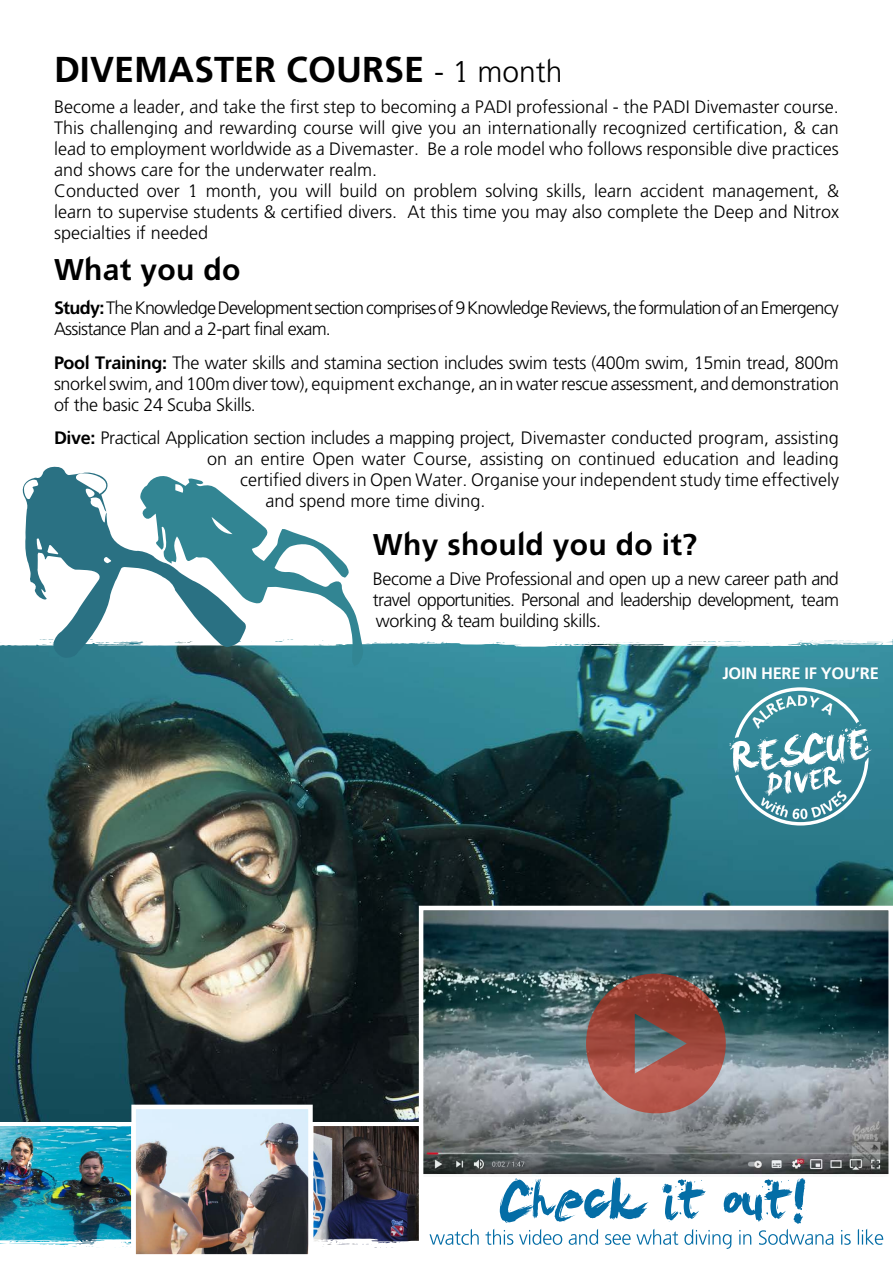
<style>
.page{position:relative;width:893px;height:1263px;background:#fff}
.page>*{position:absolute;margin:0;border:0;box-sizing:border-box;transform-origin:0 0}
.t1{font:36px "Freeway Demi";color:#000}
.t2{font:30px "Freeway Demi";letter-spacing:.01em;color:#000}
.t3{font:300 18px/21px "Freeway";color:#000;text-align:justify}
.t4{font:300 18px/21px "Freeway";letter-spacing:-.04em;color:#000}
.t5{font:300 18px "Freeway";letter-spacing:-.02em;color:#000}
.t6{font:16.5px "Freeway Demi";letter-spacing:-.02em;color:#fff}
.s1{font-family:"Freeway";font-weight:300;font-size:30px}
.s2{font-family:"Freeway Demi";font-weight:400}
</style>
<div class="page">
<img style="left:0;top:666px;width:893px;height:455px">
<svg style="left:0;top:466px;width:893px;height:200px"></svg>
<svg style="left:729px;top:687px;width:143px;height:138px"></svg>
<div style="left:136px;top:1110px;width:172px;height:11px;background:#dceffd"></div>
<div style="left:131px;top:1105px;width:182px;height:153px;border:4px solid #fff"></div>
<svg style="left:417px;top:903px;width:476px;height:218px;background:#60777d"></svg>
<svg style="left:586px;top:956px;width:293px;height:157px;background:#686162"></svg>
<img style="left:0;top:1121px;width:889px;height:132px">
<h1 class="t1" style="left:54px;top:50px;width:510px">DIVEMASTER COURSE <span class="s1">- 1 month</span></h1>
<p class="t3" style="left:54px;top:96px;width:786px;text-align:left">Become a leader, and take the first step to becoming a PADI professional - the PADI Divemaster course.<br>This challenging and rewarding course will give you an internationally recognized certification, &amp; can lead to employment worldwide as a Divemaster. Be a role model who follows responsible dive practices and shows care for the underwater realm.<br>Conducted over 1 month, you will build on problem solving skills, learn accident management, &amp; learn to supervise students &amp; certified divers. At this time you may also complete the Deep and Nitrox specialties if needed</p>
<h2 class="t2" style="left:54px;top:254px;width:188px">What you do</h2>
<p class="t4" style="left:54px;top:297px;width:786px"><span class="s2">Study:</span> The Knowledge Development section comprises of 9 Knowledge Reviews, the formulation of an Emergency<br>Assistance Plan and a 2-part final exam.</p>
<p class="t3" style="left:54px;top:352px;width:786px"><span class="s2">Pool Training:</span> The water skills and stamina section includes swim tests (400m swim, 15min tread, 800m snorkel swim, and 100m diver tow), equipment exchange, an in water rescue assessment, and demonstration of the basic 24 Scuba Skills.</p>
<p class="t5" style="left:54px;top:428px;width:786px"><span class="s2">Dive:</span> Practical Application section includes a mapping project, Divemaster conducted program, assisting</p>
<p class="t3" style="left:207px;top:448px;width:633px">on an entire Open water Course, assisting on continued education and leading</p>
<p class="t3" style="left:240px;top:470px;width:600px">certified divers in Open Water. Organise your independent study time effectively</p>
<p class="t3" style="left:266px;top:491px;width:222px">and spend more time diving.</p>
<h2 class="t2" style="left:373px;top:529px;width:326px">Why should you do it?</h2>
<p class="t3" style="left:373px;top:568px;width:468px">Become a Dive Professional and open up a new career path and travel opportunities. Personal and leadership development, team working &amp; team building skills.</p>
<p class="t6" style="left:722px;top:665px;width:158px">JOIN HERE IF YOU’RE</p>
</div>
